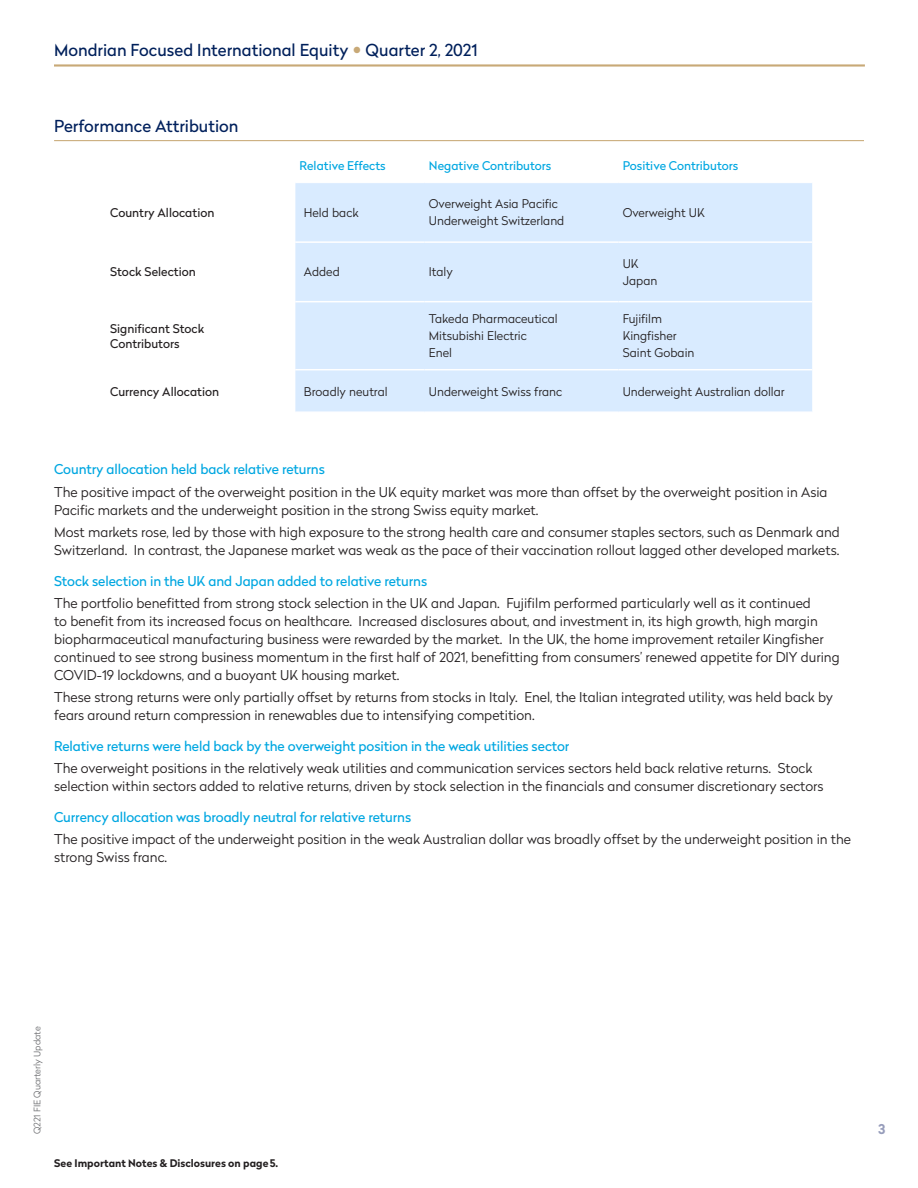
<style>
.page{position:relative;width:918px;height:1188px;background:#fff}
.page>*{position:absolute;margin:0;border:0;box-sizing:border-box;transform-origin:0 0}
.t1{font:16.5px "Radikal";color:#00205b}
.Heading_2{font:16.5px "Radikal";color:#00205c}
.Bodytext_-_cyan_high{font:300 13.5px/18px "Radikal";color:#231f20}
.Bodytext_-_cyan_high-2{font:13.5px "Radikal";letter-spacing:-.01em;color:#00a7e1}
.t2{font:700 13.5px "Radikal";color:#979dbb}
._02_Chart_table_head{font:300 12px "Radikal";color:#231f20}
.t3{font:12px "Radikal";color:#231f20}
.t4{font:12px "Radikal";color:#00a7e1}
.t5{font:700 10.5px "Radikal";color:#231f20}
.t6{font:300 9px "Radikal";color:#6c6d70}
</style>
<div class="page">
<hr style="left:54px;top:64px;width:811px;height:3px;background:#c8a977">
<hr style="left:54px;top:140px;width:810px;height:1px;background:#c8a977">
<div style="left:295px;top:183px;width:517px;height:228px;background:#d9ebff"></div>
<hr style="left:295px;top:241px;width:130px;height:2px;background:#fff">
<hr style="left:425px;top:241px;width:193px;height:2px;background:#fff">
<hr style="left:618px;top:241px;width:194px;height:2px;background:#fff">
<hr style="left:295px;top:301px;width:130px;height:1px;background:#fff">
<hr style="left:425px;top:301px;width:193px;height:1px;background:#fff">
<hr style="left:618px;top:301px;width:194px;height:1px;background:#fff">
<hr style="left:295px;top:369px;width:130px;height:1px;background:#fff">
<hr style="left:425px;top:369px;width:193px;height:1px;background:#fff">
<hr style="left:618px;top:369px;width:194px;height:1px;background:#fff">
<p class="t1" style="left:54px;top:38px;width:425px">Mondrian Focused International Equity Quarter 2, 2021</p>
<p class="Heading_2" style="left:54px;top:114px;width:186px">Performance Attribution</p>
<p class="t4" style="left:300px;top:157px;width:88px">Relative Effects</p>
<p class="t4" style="left:429px;top:157px;width:124px">Negative Contributors</p>
<p class="t4" style="left:623px;top:157px;width:117px">Positive Contributors</p>
<p class="t3" style="left:110px;top:204px;width:106px">Country Allocation</p>
<p class="_02_Chart_table_head" style="left:304px;top:204px;width:56px">Held back</p>
<p class="_02_Chart_table_head" style="left:429px;top:196px;width:131px">Overweight Asia Pacific</p>
<p class="_02_Chart_table_head" style="left:429px;top:213px;width:137px">Underweight Switzerland</p>
<p class="t3" style="left:110px;top:264px;width:87px">Stock Selection</p>
<p class="_02_Chart_table_head" style="left:304px;top:264px;width:37px">Added</p>
<p class="_02_Chart_table_head" style="left:429px;top:264px;width:25px">Italy</p>
<p class="t3" style="left:110px;top:320px;width:96px">Significant Stock</p>
<p class="t3" style="left:110px;top:335px;width:71px">Contributors</p>
<p class="_02_Chart_table_head" style="left:429px;top:310px;width:130px">Takeda Pharmaceutical</p>
<p class="_02_Chart_table_head" style="left:429px;top:328px;width:99px">Mitsubishi Electric</p>
<p class="_02_Chart_table_head" style="left:429px;top:345px;width:24px">Enel</p>
<p class="_02_Chart_table_head" style="left:623px;top:204px;width:84px">Overweight UK</p>
<p class="_02_Chart_table_head" style="left:623px;top:255px;width:18px">UK</p>
<p class="_02_Chart_table_head" style="left:623px;top:272px;width:36px">Japan</p>
<p class="_02_Chart_table_head" style="left:623px;top:310px;width:41px">Fujifilm</p>
<p class="_02_Chart_table_head" style="left:623px;top:328px;width:56px">Kingfisher</p>
<p class="_02_Chart_table_head" style="left:623px;top:345px;width:73px">Saint Gobain</p>
<p class="t3" style="left:110px;top:383px;width:110px">Currency Allocation</p>
<p class="_02_Chart_table_head" style="left:304px;top:383px;width:85px">Broadly neutral</p>
<p class="_02_Chart_table_head" style="left:429px;top:383px;width:135px">Underweight Swiss franc</p>
<p class="_02_Chart_table_head" style="left:623px;top:383px;width:163px">Underweight Australian dollar</p>
<p class="Bodytext_-_cyan_high-2" style="left:54px;top:460px;width:272px">Country allocation held back relative returns</p>
<p class="Bodytext_-_cyan_high" style="left:54px;top:482px;width:775px">The positive impact of the overweight position in the UK equity market was more than offset by the overweight position in Asia<br>Pacific markets and the underweight position in the strong Swiss equity market.</p>
<p class="Bodytext_-_cyan_high" style="left:54px;top:523px;width:787px">Most markets rose, led by those with high exposure to the strong health care and consumer staples sectors, such as Denmark and<br>Switzerland. In contrast, the Japanese market was weak as the pace of their vaccination rollout lagged other developed markets.</p>
<p class="Bodytext_-_cyan_high-2" style="left:54px;top:571px;width:375px">Stock selection in the UK and Japan added to relative returns</p>
<p class="Bodytext_-_cyan_high" style="left:54px;top:594px;width:787px">The portfolio benefitted from strong stock selection in the UK and Japan. Fujifilm performed particularly well as it continued<br>to benefit from its increased focus on healthcare. Increased disclosures about, and investment in, its high growth, high margin biopharmaceutical manufacturing business were rewarded by the market. In the UK, the home improvement retailer Kingfisher continued to see strong business momentum in the first half of 2021, benefitting from consumers’ renewed appetite for DIY during COVID-19 lockdowns, and a buoyant UK housing market.</p>
<p class="Bodytext_-_cyan_high" style="left:54px;top:688px;width:781px">These strong returns were only partially offset by returns from stocks in Italy. Enel, the Italian integrated utility, was held back by fears around return compression in renewables due to intensifying competition.</p>
<p class="Bodytext_-_cyan_high-2" style="left:54px;top:737px;width:517px">Relative returns were held back by the overweight position in the weak utilities sector</p>
<p class="Bodytext_-_cyan_high" style="left:54px;top:759px;width:771px">The overweight positions in the relatively weak utilities and communication services sectors held back relative returns. Stock selection within sectors added to relative returns, driven by stock selection in the financials and consumer discretionary sectors</p>
<p class="Bodytext_-_cyan_high-2" style="left:54px;top:808px;width:359px">Currency allocation was broadly neutral for relative returns</p>
<p class="Bodytext_-_cyan_high" style="left:54px;top:830px;width:798px">The positive impact of the underweight position in the weak Australian dollar was broadly offset by the underweight position in the strong Swiss franc.</p>
<p class="t6" style="left:31px;top:1134px;width:109px;rotate:-90deg">Q221 FIE Quarterly Update</p>
<p class="t5" style="left:54px;top:1156px;width:226px">See Important Notes &amp; Disclosures on page 5.</p>
<p class="t2" style="left:878px;top:1119px;width:9px">3</p>
</div>
